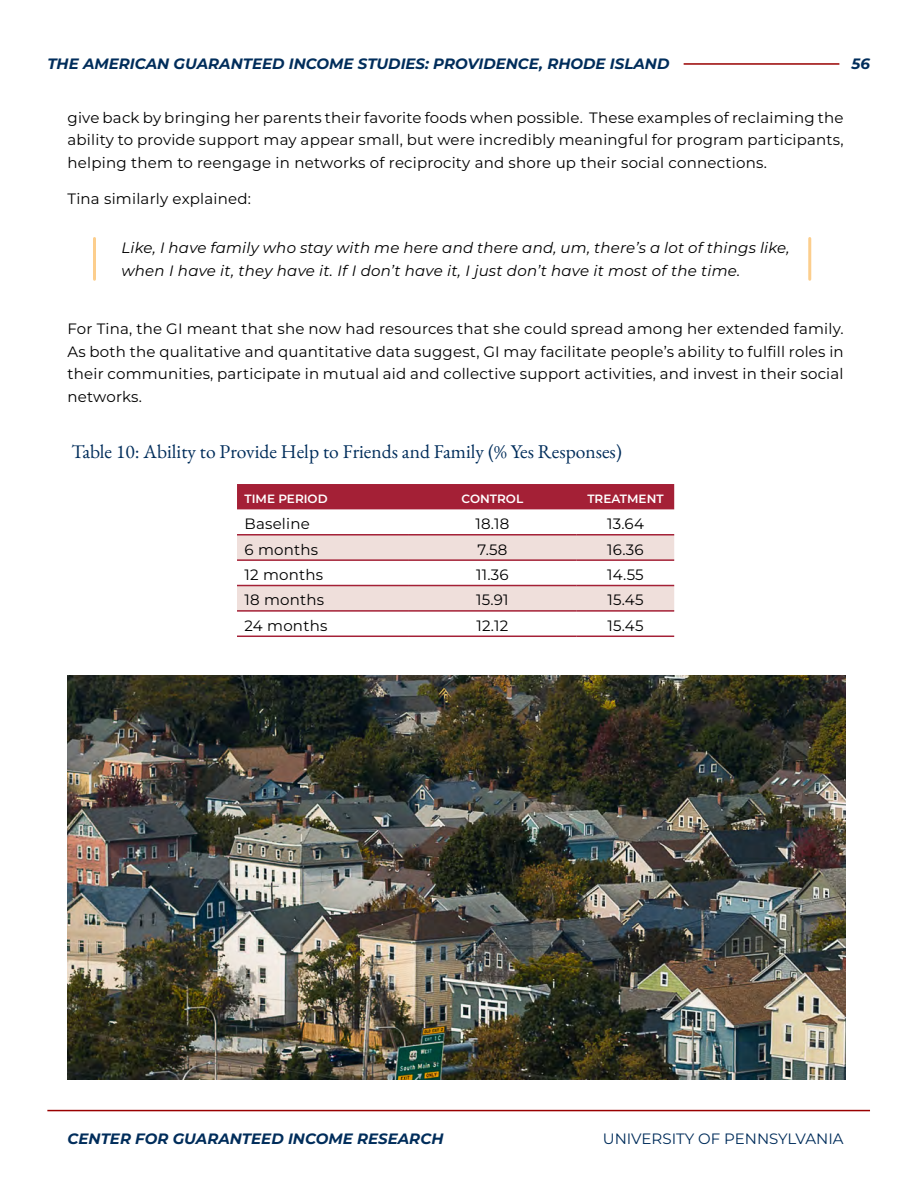
<style>
.page{position:relative;width:918px;height:1188px;background:#fff}
.page>*{position:absolute;margin:0;border:0;box-sizing:border-box;transform-origin:0 0}
.t1{font:19.5px "EB Garamond";color:#002d5b}
.t2{font:15px/22.5px "Montserrat";letter-spacing:.015em;color:#000;text-align:justify}
.t3{font:italic 15px/22.5px "Montserrat";letter-spacing:.015em;color:#000}
.t4{font:italic 700 15px "Montserrat";color:#002d5b}
.t5{font:15px "Montserrat";color:#002d5b}
.t6{font:600 12px "Montserrat";color:#fff}
</style>
<div class="page">
<hr style="left:684px;top:63px;width:155px;height:2px;background:#900">
<hr style="left:47px;top:1110px;width:823px;height:1px;background:#900">
<hr style="left:93px;top:238px;width:3px;height:41px;background:#fcce8d">
<hr style="left:808px;top:238px;width:3px;height:41px;background:#fcce8d">
<div style="left:237px;top:484px;width:437px;height:25px;background:#a42036"></div>
<svg style="left:237px;top:536px;width:437px;height:74px"></svg>
<hr style="left:237px;top:636px;width:171px;height:1px;background:#a42036">
<hr style="left:408px;top:636px;width:169px;height:1px;background:#a42036">
<hr style="left:577px;top:636px;width:97px;height:1px;background:#a42036">
<hr style="left:237px;top:534px;width:171px;height:2px;background:#a42036">
<hr style="left:408px;top:534px;width:169px;height:2px;background:#a42036">
<hr style="left:577px;top:534px;width:97px;height:2px;background:#a42036">
<hr style="left:237px;top:559px;width:171px;height:2px;background:#a42036">
<hr style="left:408px;top:559px;width:169px;height:2px;background:#a42036">
<hr style="left:577px;top:559px;width:97px;height:2px;background:#a42036">
<hr style="left:237px;top:585px;width:171px;height:1px;background:#a42036">
<hr style="left:408px;top:585px;width:169px;height:1px;background:#a42036">
<hr style="left:577px;top:585px;width:97px;height:1px;background:#a42036">
<hr style="left:237px;top:610px;width:171px;height:2px;background:#a42036">
<hr style="left:408px;top:610px;width:169px;height:2px;background:#a42036">
<hr style="left:577px;top:610px;width:97px;height:2px;background:#a42036">
<img style="left:68px;top:675px;width:778px;height:405px">
<p class="t4" style="left:47px;top:53px;width:624px">THE AMERICAN GUARANTEED INCOME STUDIES: PROVIDENCE, RHODE ISLAND</p>
<p class="t4" style="left:852px;top:53px;width:20px">56</p>
<p class="t2" style="left:68px;top:106px;width:778px">give back by bringing her parents their favorite foods when possible. These examples of reclaiming the ability to provide support may appear small, but were incredibly meaningful for program participants, helping them to reengage in networks of reciprocity and shore up their social connections.</p>
<p class="t2" style="left:68px;top:187px;width:185px">Tina similarly explained:</p>
<p class="t3" style="left:122px;top:236px;width:670px">Like, I have family who stay with me here and there and, um, there’s a lot of things like, when I have it, they have it. If I don’t have it, I just don’t have it most of the time.</p>
<p class="t2" style="left:68px;top:317px;width:778px">For Tina, the GI meant that she now had resources that she could spread among her extended family.<br>As both the qualitative and quantitative data suggest, GI may facilitate people’s ability to fulfill roles in their communities, participate in mutual aid and collective support activities, and invest in their social networks.</p>
<h1 class="t1" style="left:71px;top:439px;width:552px">Table 10: Ability to Provide Help to Friends and Family (% Yes Responses)</h1>
<p class="t6" style="left:245px;top:490px;width:85px">TIME PERIOD</p>
<p class="t6" style="left:462px;top:490px;width:63px">CONTROL</p>
<p class="t6" style="left:587px;top:490px;width:78px">TREATMENT</p>
<p class="t2" style="left:245px;top:512px;width:67px">Baseline</p>
<p class="t2" style="left:475px;top:512px;width:36px">18.18</p>
<p class="t2" style="left:607px;top:512px;width:38px">13.64</p>
<p class="t2" style="left:245px;top:538px;width:75px">6 months</p>
<p class="t2" style="left:477px;top:538px;width:31px">7.58</p>
<p class="t2" style="left:607px;top:538px;width:38px">16.36</p>
<p class="t2" style="left:245px;top:563px;width:80px">12 months</p>
<p class="t2" style="left:476px;top:563px;width:34px">11.36</p>
<p class="t2" style="left:607px;top:563px;width:38px">14.55</p>
<p class="t2" style="left:245px;top:589px;width:81px">18 months</p>
<p class="t2" style="left:476px;top:589px;width:34px">15.91</p>
<p class="t2" style="left:607px;top:589px;width:38px">15.45</p>
<p class="t2" style="left:245px;top:614px;width:84px">24 months</p>
<p class="t2" style="left:476px;top:614px;width:33px">12.12</p>
<p class="t2" style="left:607px;top:614px;width:38px">15.45</p>
<p class="t4" style="left:68px;top:1128px;width:377px">CENTER FOR GUARANTEED INCOME RESEARCH</p>
<p class="t5" style="left:603px;top:1128px;width:242px">UNIVERSITY OF PENNSYLVANIA</p>
</div>
